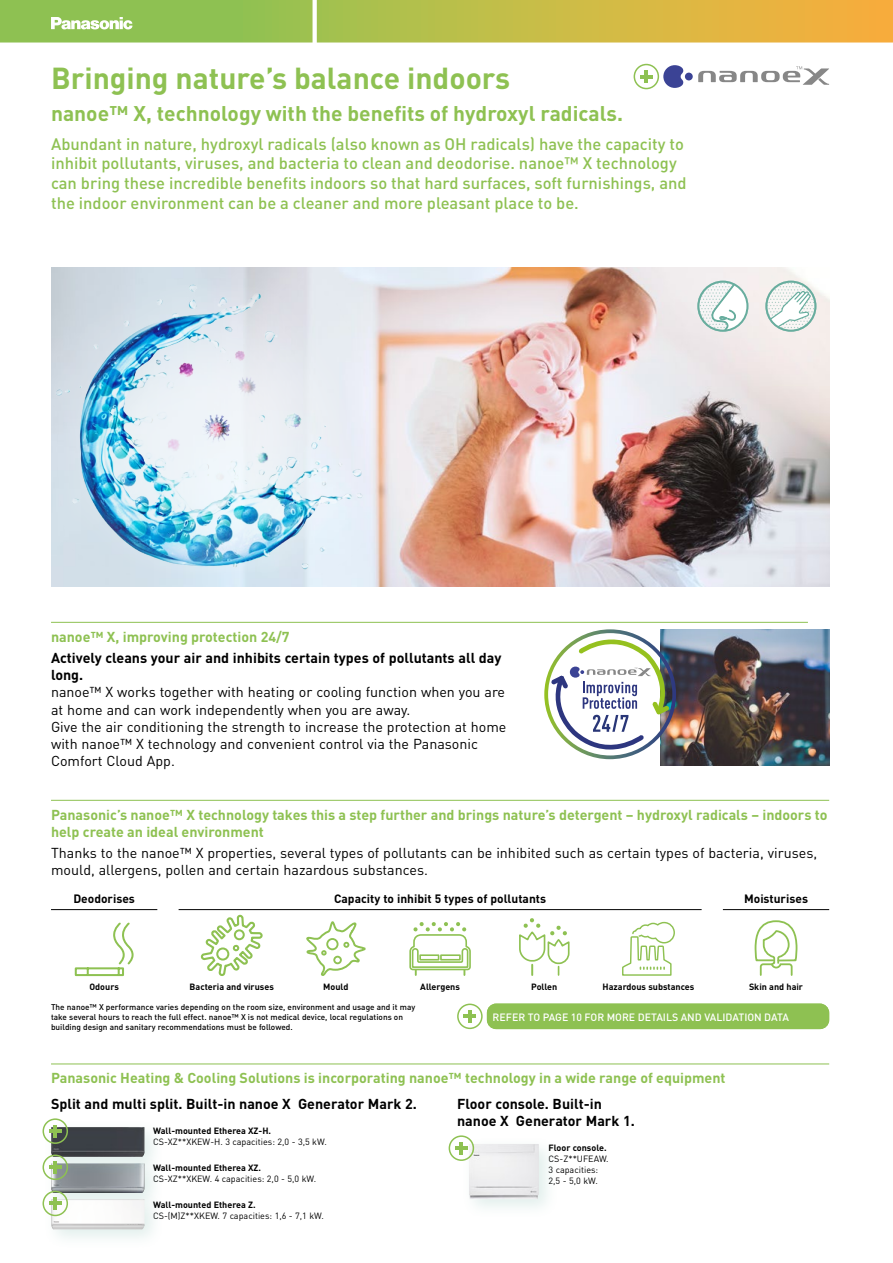
<style>
.page{position:relative;width:893px;height:1263px;background:#fff}
.page>*{position:absolute;margin:0;border:0;box-sizing:border-box;transform-origin:0 0}
.t1{font:700 30px "DIN";color:#8ec152}
.t2{font:700 21px "DIN";color:#8ec152}
.t3{font:500 16.5px/19.8px "DIN";color:#8ec152}
.t4{font:14.25px/17.1px "DIN";color:#000}
.t5{font:700 14.25px/17.1px "DIN";color:#8ec152}
.t6{font:700 14.25px/17.1px "DIN";color:#000}
.t7{font:700 12px "DIN";color:#000}
.t8{font:500 10.5px "DIN";color:#fff}
.t9{font:700 9px "DIN";color:#000}
.t10{font:9px/10.8px "DIN";color:#000}
.t11{font:500 8.25px/9.9px "DIN";color:#000}
</style>
<div class="page">
<img style="left:51px;top:268px;width:778px;height:319px">
<div style="left:488px;top:1004px;width:340px;height:24px;background:#8ec152;border-radius:9px"></div>
<hr style="left:51px;top:1063px;width:778px;height:1px;background:#8ec152">
<hr style="left:51px;top:800px;width:778px;height:1px;background:#8ec152">
<hr style="left:51px;top:622px;width:757px;height:1px;background:#8ec152">
<img style="left:660px;top:629px;width:169px;height:136px">
<svg style="left:544px;top:629px;width:132px;height:130px"></svg>
<div style="left:685px;top:73px;width:8px;height:7px;background:#3b4395;border-radius:50%"></div>
<svg style="left:663px;top:65px;width:20px;height:23px"></svg>
<svg style="left:698px;top:66px;width:131px;height:19px"></svg>
<div style="left:43px;top:1155px;width:122px;height:58px;background:#68ad9e;opacity:.2"></div>
<img style="left:51px;top:1177px;width:94px;height:14px">
<div style="left:43px;top:1191px;width:122px;height:58px;background:#68ad9e;opacity:.2"></div>
<img style="left:51px;top:1199px;width:94px;height:30px">
<div style="left:461px;top:1136px;width:98px;height:83px;background:#68ad9e;opacity:.2"></div>
<img style="left:469px;top:1144px;width:70px;height:55px">
<hr style="left:723px;top:909px;width:106px;height:1px;background:#000">
<hr style="left:51px;top:909px;width:106px;height:1px;background:#000">
<hr style="left:179px;top:909px;width:523px;height:1px;background:#000">
<svg style="left:74px;top:922px;width:60px;height:55px"></svg>
<svg style="left:200px;top:914px;width:63px;height:62px"></svg>
<svg style="left:306px;top:921px;width:60px;height:55px"></svg>
<svg style="left:409px;top:922px;width:62px;height:53px"></svg>
<svg style="left:519px;top:918px;width:51px;height:58px"></svg>
<svg style="left:622px;top:921px;width:53px;height:55px"></svg>
<svg style="left:754px;top:920px;width:44px;height:56px"></svg>
<svg style="left:698px;top:282px;width:55px;height:49px"></svg>
<div style="left:697px;top:281px;width:51px;height:51px;border:2px solid #68ad9e;border-radius:50%"></div>
<svg style="left:766px;top:283px;width:57px;height:48px"></svg>
<div style="left:765px;top:281px;width:51px;height:51px;border:2px solid #68ad9e;border-radius:50%"></div>
<img style="left:54px;top:279px;width:311px;height:295px">
<div style="left:43px;top:1119px;width:122px;height:58px;background:#68ad9e;opacity:.2"></div>
<img style="left:51px;top:1127px;width:94px;height:30px">
<svg style="left:0;top:0;width:893px;height:43px;background:#bcbd4f"></svg>
<div style="left:634px;top:64px;width:25px;height:25px;border:2px solid #8ec152;border-radius:50%"></div>
<svg style="left:640px;top:70px;width:13px;height:13px"></svg>
<div style="left:487px;top:1003px;width:342px;height:26px;border:2px solid #8ec152;border-radius:9px"></div>
<div style="left:457px;top:1003px;width:26px;height:26px;border:2px solid #8ec152;border-radius:50%"></div>
<svg style="left:463px;top:1010px;width:13px;height:13px"></svg>
<div style="left:43px;top:1118px;width:25px;height:26px;border:2px solid #8ec152;border-radius:50%"></div>
<svg style="left:54px;top:1125px;width:3px;height:12px"></svg>
<hr style="left:49px;top:1129px;width:13px;height:4px;background:#8ec152">
<div style="left:43px;top:1154px;width:25px;height:26px;border:2px solid #8ec152;border-radius:50%"></div>
<svg style="left:49px;top:1161px;width:13px;height:13px"></svg>
<div style="left:43px;top:1191px;width:25px;height:25px;border:2px solid #8ec152;border-radius:50%"></div>
<svg style="left:49px;top:1197px;width:13px;height:13px"></svg>
<div style="left:449px;top:1135px;width:25px;height:26px;border:2px solid #8ec152;border-radius:50%"></div>
<svg style="left:460px;top:1142px;width:3px;height:12px"></svg>
<hr style="left:455px;top:1146px;width:13px;height:4px;background:#8ec152">
<h1 class="t1" style="left:51px;top:58px;width:461px">Bringing nature’s balance indoors</h1>
<h2 class="t2" style="left:51px;top:100px;width:573px">nanoe™ X, technology with the benefits of hydroxyl radicals.</h2>
<p class="t3" style="left:51px;top:133px;width:637px">Abundant in nature, hydroxyl radicals (also known as OH radicals) have the capacity to inhibit pollutants, viruses, and bacteria to clean and deodorise. nanoe™ X technology can bring these incredible benefits indoors so that hard surfaces, soft furnishings, and the indoor environment can be a cleaner and more pleasant place to be.</p>
<p class="t5" style="left:51px;top:627px;width:240px">nanoe™ X, improving protection 24/7</p>
<p class="t6" style="left:51px;top:649px;width:452px">Actively cleans your air and inhibits certain types of pollutants all day long.</p>
<p class="t4" style="left:51px;top:683px;width:457px">nanoe™ X works together with heating or cooling function when you are at home and can work independently when you are away.<br>Give the air conditioning the strength to increase the protection at home with nanoe™ X technology and convenient control via the Panasonic Comfort Cloud App.</p>
<p class="t5" style="left:51px;top:805px;width:778px">Panasonic’s nanoe™ X technology takes this a step further and brings nature’s detergent – hydroxyl radicals – indoors to help create an ideal environment</p>
<p class="t4" style="left:51px;top:844px;width:768px">Thanks to the nanoe™ X properties, several types of pollutants can be inhibited such as certain types of bacteria, viruses, mould, allergens, pollen and certain hazardous substances.</p>
<p class="t7" style="left:73px;top:891px;width:63px">Deodorises</p>
<p class="t7" style="left:334px;top:891px;width:214px">Capacity to inhibit 5 types of pollutants</p>
<p class="t7" style="left:744px;top:891px;width:65px">Moisturises</p>
<p class="t9" style="left:89px;top:981px;width:31px">Odours</p>
<p class="t9" style="left:190px;top:981px;width:86px">Bacteria and viruses</p>
<p class="t9" style="left:323px;top:981px;width:27px">Mould</p>
<p class="t9" style="left:420px;top:981px;width:41px">Allergens</p>
<p class="t9" style="left:531px;top:981px;width:28px">Pollen</p>
<p class="t9" style="left:603px;top:981px;width:93px">Hazardous substances</p>
<p class="t9" style="left:749px;top:981px;width:56px">Skin and hair</p>
<p class="t11" style="left:51px;top:1002px;width:366px">The nanoe™ X performance varies depending on the room size, environment and usage and it may take several hours to reach the full effect. nanoe™ X is not medical device, local regulations on building design and sanitary recommendations must be followed.</p>
<p class="t8" style="left:493px;top:1010px;width:298px">REFER TO PAGE 10 FOR MORE DETAILS AND VALIDATION DATA</p>
<p class="t5" style="left:51px;top:1069px;width:676px">Panasonic Heating &amp; Cooling Solutions is incorporating nanoe™ technology in a wide range of equipment</p>
<p class="t6" style="left:51px;top:1095px;width:367px">Split and multi split. Built-in nanoe X Generator Mark 2.</p>
<p class="t6" style="left:457px;top:1095px;width:179px">Floor console. Built-in nanoe X Generator Mark 1.</p>
<p class="t9" style="left:153px;top:1125px;width:120px">Wall-mounted Etherea XZ-H.</p>
<p class="t10" style="left:153px;top:1136px;width:175px">CS-XZ**XKEW-H. 3 capacities: 2,0 - 3,5 kW.</p>
<p class="t9" style="left:153px;top:1162px;width:110px">Wall-mounted Etherea XZ.</p>
<p class="t10" style="left:153px;top:1173px;width:165px">CS-XZ**XKEW. 4 capacities: 2,0 - 5,0 kW.</p>
<p class="t9" style="left:153px;top:1198px;width:104px">Wall-mounted Etherea Z.</p>
<p class="t10" style="left:153px;top:1210px;width:172px">CS-(M)Z**XKEW. 7 capacities: 1,6 - 7,1 kW.</p>
<p class="t9" style="left:549px;top:1142px;width:60px">Floor console.</p>
<p class="t10" style="left:549px;top:1153px;width:62px">CS-Z**UFEAW.<br>3 capacities:<br>2,5 - 5,0 kW.</p>
</div>
